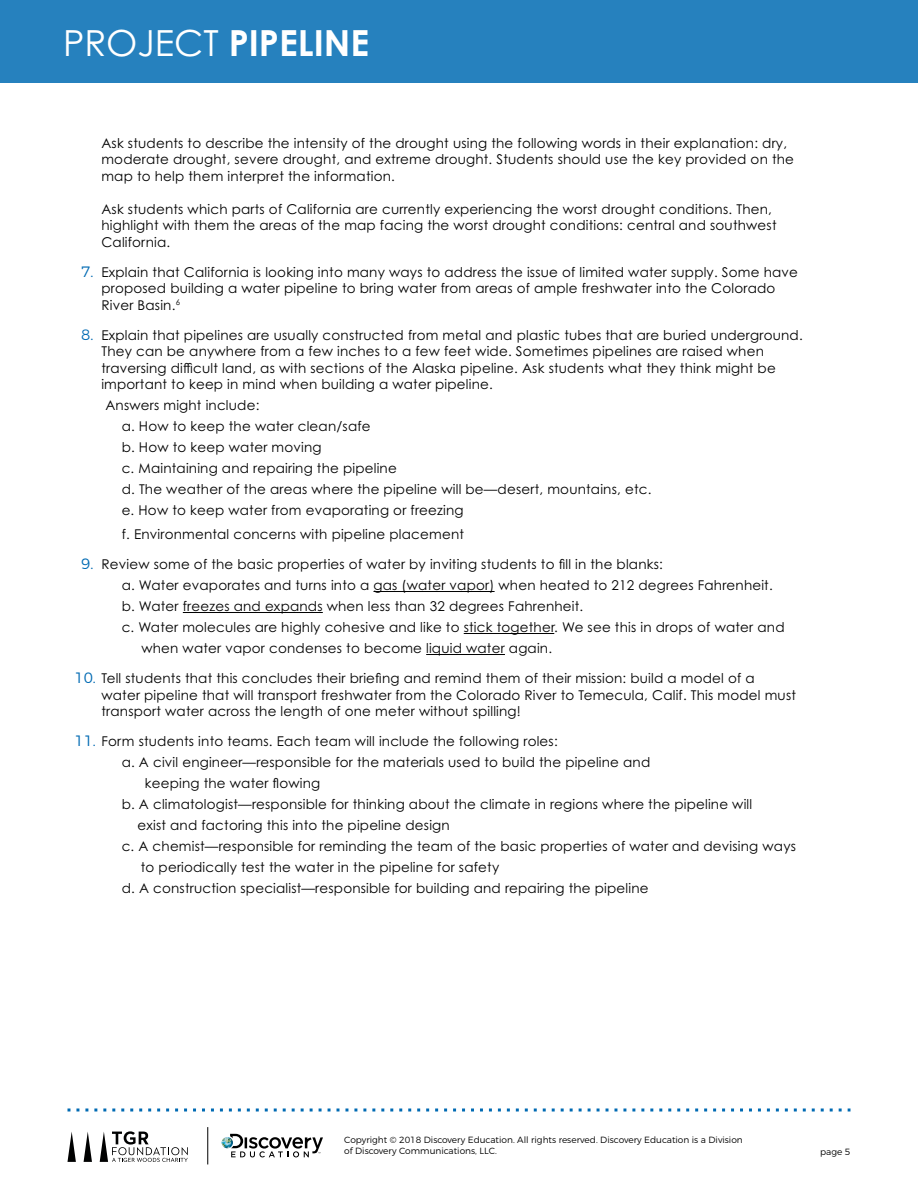
<style>
.page{position:relative;width:918px;height:1188px;background:#fff}
.page>*{position:absolute;margin:0;border:0;box-sizing:border-box;transform-origin:0 0}
.t1{font:700 36px "Century Gothic Pro";color:#fff}
.t2{font:13.5px/16.5px "Century Gothic Pro";letter-spacing:.015em;color:#000}
.t3{font:300 9px/10.8px "Montserrat";color:#000}
.s1{font-weight:400}
.s2{font-family:"Montserrat";font-weight:300;font-size:15px;color:#006ab3}
</style>
<div class="page">
<svg style="left:68px;top:1108px;width:782px;height:4px"></svg>
<svg style="left:84px;top:1132px;width:8px;height:30px"></svg>
<svg style="left:67px;top:1132px;width:9px;height:30px"></svg>
<svg style="left:100px;top:1131px;width:88px;height:31px"></svg>
<svg style="left:222px;top:1134px;width:101px;height:23px"></svg>
<hr style="left:208px;top:1127px;width:1px;height:37px;background:#000">
<div style="left:0;top:0;width:918px;height:83px;background:#2681be"></div>
<hr style="left:374px;top:591px;width:121px;height:1px;background:#000">
<hr style="left:183px;top:612px;width:140px;height:1px;background:#000">
<hr style="left:464px;top:633px;width:90px;height:1px;background:#000">
<hr style="left:426px;top:654px;width:79px;height:1px;background:#000">
<h1 class="t1" style="left:63px;top:21px;width:308px"><span class="s1">PROJECT</span> PIPELINE</h1>
<p class="t2" style="left:101px;top:134px;width:694px">Ask students to describe the intensity of the drought using the following words in their explanation: dry, moderate drought, severe drought, and extreme drought. Students should use the key provided on the map to help them interpret the information.</p>
<p class="t2" style="left:101px;top:200px;width:677px">Ask students which parts of California are currently experiencing the worst drought conditions. Then, highlight with them the areas of the map facing the worst drought conditions: central and southwest<br>California.</p>
<p class="t2" style="left:101px;top:263px;width:698px;text-indent:-20px"><span class="s2">7.</span> Explain that California is looking into many ways to address the issue of limited water supply. Some have proposed building a water pipeline to bring water from areas of ample freshwater into the Colorado<br>River Basin.<sup>6</sup></p>
<p class="t2" style="left:101px;top:326px;width:703px;text-indent:-20px"><span class="s2">8.</span> Explain that pipelines are usually constructed from metal and plastic tubes that are buried underground.<br>They can be anywhere from a few inches to a few feet wide. Sometimes pipelines are raised when traversing difficult land, as with sections of the Alaska pipeline. Ask students what they think might be important to keep in mind when building a water pipeline.</p>
<p class="t2" style="left:122px;top:395px;width:531px;line-height:21px;text-indent:-16px">Answers might include:<br>a. How to keep the water clean/safe<br>b. How to keep water moving<br>c. Maintaining and repairing the pipeline<br>d. The weather of the areas where the pipeline will be—desert, mountains, etc. e. How to keep water from evaporating or freezing</p>
<p class="t2" style="left:122px;top:526px;width:344px">f. Environmental concerns with pipeline placement</p>
<p class="t2" style="left:81px;top:556px;width:583px"><span class="s2">9.</span> Review some of the basic properties of water by inviting students to fill in the blanks:</p>
<p class="t2" style="left:122px;top:577px;width:653px">a. Water evaporates and turns into a gas (water vapor) when heated to 212 degrees Fahrenheit.</p>
<p class="t2" style="left:122px;top:598px;width:463px">b. Water freezes and expands when less than 32 degrees Fahrenheit.</p>
<p class="t2" style="left:122px;top:619px;width:664px">c. Water molecules are highly cohesive and like to stick together. We see this in drops of water and</p>
<p class="t2" style="left:141px;top:640px;width:412px">when water vapor condenses to become liquid water again.</p>
<p class="t2" style="left:101px;top:670px;width:696px;text-indent:-27px"><span class="s2">10.</span> Tell students that this concludes their briefing and remind them of their mission: build a model of a water pipeline that will transport freshwater from the Colorado River to Temecula, Calif. This model must transport water across the length of one meter without spilling!</p>
<p class="t2" style="left:74px;top:733px;width:485px"><span class="s2">11.</span> Form students into teams. Each team will include the following roles:</p>
<p class="t2" style="left:122px;top:754px;width:530px">a. A civil engineer—responsible for the materials used to build the pipeline and</p>
<p class="t2" style="left:145px;top:775px;width:177px">keeping the water flowing</p>
<p class="t2" style="left:122px;top:796px;width:632px">b. A climatologist—responsible for thinking about the climate in regions where the pipeline will</p>
<p class="t2" style="left:137px;top:817px;width:314px">exist and factoring this into the pipeline design</p>
<p class="t2" style="left:122px;top:838px;width:676px">c. A chemist—responsible for reminding the team of the basic properties of water and devising ways</p>
<p class="t2" style="left:141px;top:859px;width:360px">to periodically test the water in the pipeline for safety</p>
<p class="t2" style="left:122px;top:880px;width:528px">d. A construction specialist—responsible for building and repairing the pipeline</p>
<p class="t3" style="left:344px;top:1134px;width:400px">Copyright © 2018 Discovery Education. All rights reserved. Discovery Education is a Division of Discovery Communications, LLC.</p>
<p class="t3" style="left:820px;top:1146px;width:32px">page 5</p>
</div>
